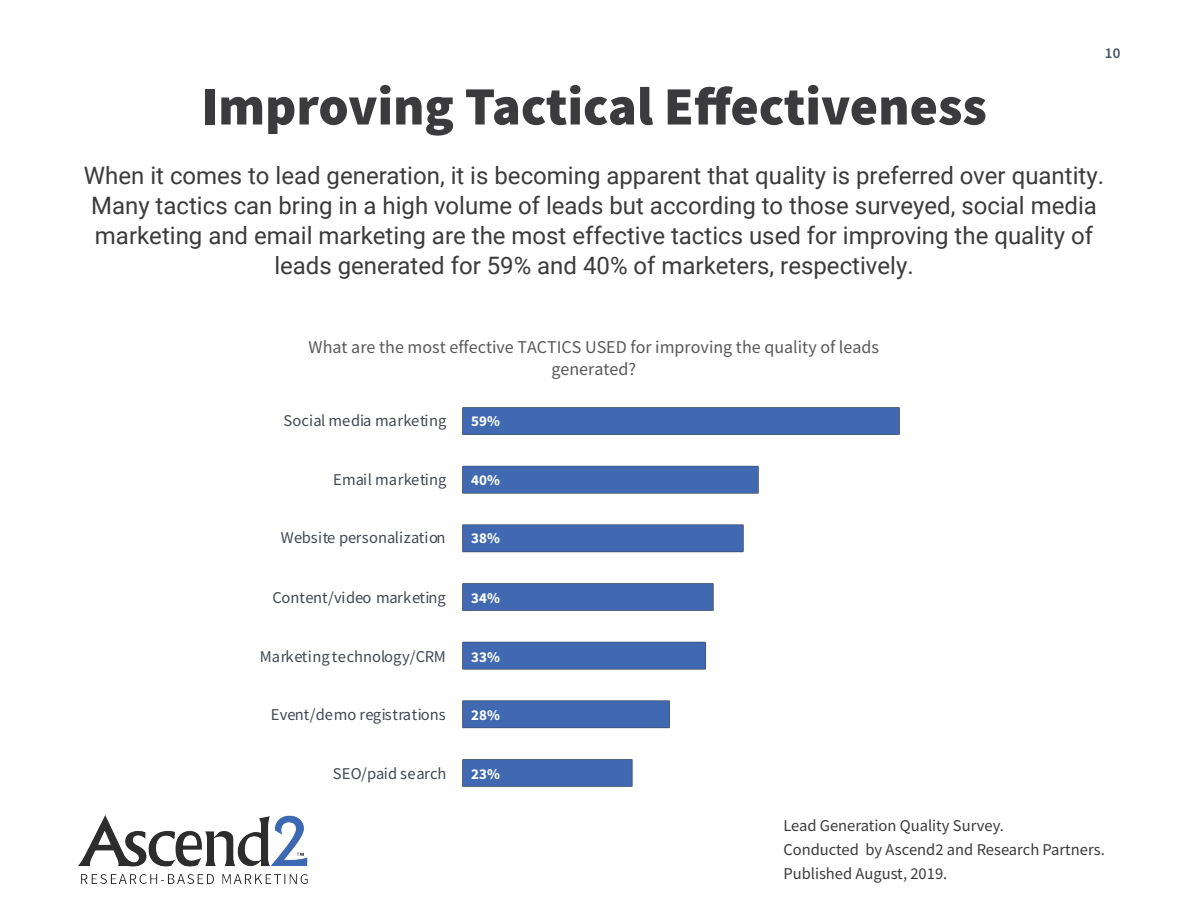
<style>
.page{position:relative;width:1188px;height:918px;background:#fff}
.page>*{position:absolute;margin:0;border:0;box-sizing:border-box;transform-origin:0 0}
.t1{font:900 54px "Source Sans Pro";color:#3b3a3c}
.L_Copy{font:24px/30px "Roboto";color:#3b3a3c;text-align:center}
.t2{font:18px/22.5px "Source Sans Pro";color:#595959;text-align:center}
.t3{font:16.5px "Source Sans Pro";color:#424952}
.t4{font:16.5px/24px "Source Sans Pro";color:#3b3a3c}
.t5{font:700 15px "Source Sans Pro";color:#fff}
.t6{font:600 15px "Source Sans Pro";color:#475066}
</style>
<div class="page">
<img style="left:79px;top:815px;width:229px;height:69px">
<img style="left:462px;top:407px;width:438px;height:380px">
<p class="t6" style="left:1105px;top:43px;width:17px">10</p>
<h1 class="t1" style="left:201px;top:69px;width:787px">Improving Tactical Effectiveness</h1>
<p class="L_Copy" style="left:84px;top:159px;width:1022px">When it comes to lead generation, it is becoming apparent that quality is preferred over quantity.<br>Many tactics can bring in a high volume of leads but according to those surveyed, social media marketing and email marketing are the most effective tactics used for improving the quality of leads generated for 59% and 40% of marketers, respectively.</p>
<p class="t2" style="left:309px;top:335px;width:572px">What are the most effective TACTICS USED for improving the quality of leads generated?</p>
<p class="t3" style="left:284px;top:410px;width:164px">Social media marketing</p>
<p class="t5" style="left:471px;top:411px;width:30px">59%</p>
<p class="t3" style="left:333px;top:469px;width:115px">Email marketing</p>
<p class="t5" style="left:471px;top:469px;width:30px">40%</p>
<p class="t3" style="left:281px;top:527px;width:166px">Website personalization</p>
<p class="t5" style="left:471px;top:528px;width:30px">38%</p>
<p class="t3" style="left:273px;top:587px;width:175px">Content/video marketing</p>
<p class="t5" style="left:471px;top:588px;width:30px">34%</p>
<p class="t3" style="left:260px;top:646px;width:187px">Marketing technology/CRM</p>
<p class="t5" style="left:471px;top:646px;width:30px">33%</p>
<p class="t3" style="left:271px;top:704px;width:176px">Event/demo registrations</p>
<p class="t5" style="left:471px;top:705px;width:30px">28%</p>
<p class="t3" style="left:333px;top:763px;width:115px">SEO/paid search</p>
<p class="t5" style="left:471px;top:763px;width:30px">23%</p>
<p class="t4" style="left:783px;top:814px;width:323px">Lead Generation Quality Survey.<br>Conducted by Ascend2 and Research Partners.<br>Published August, 2019.</p>
</div>
